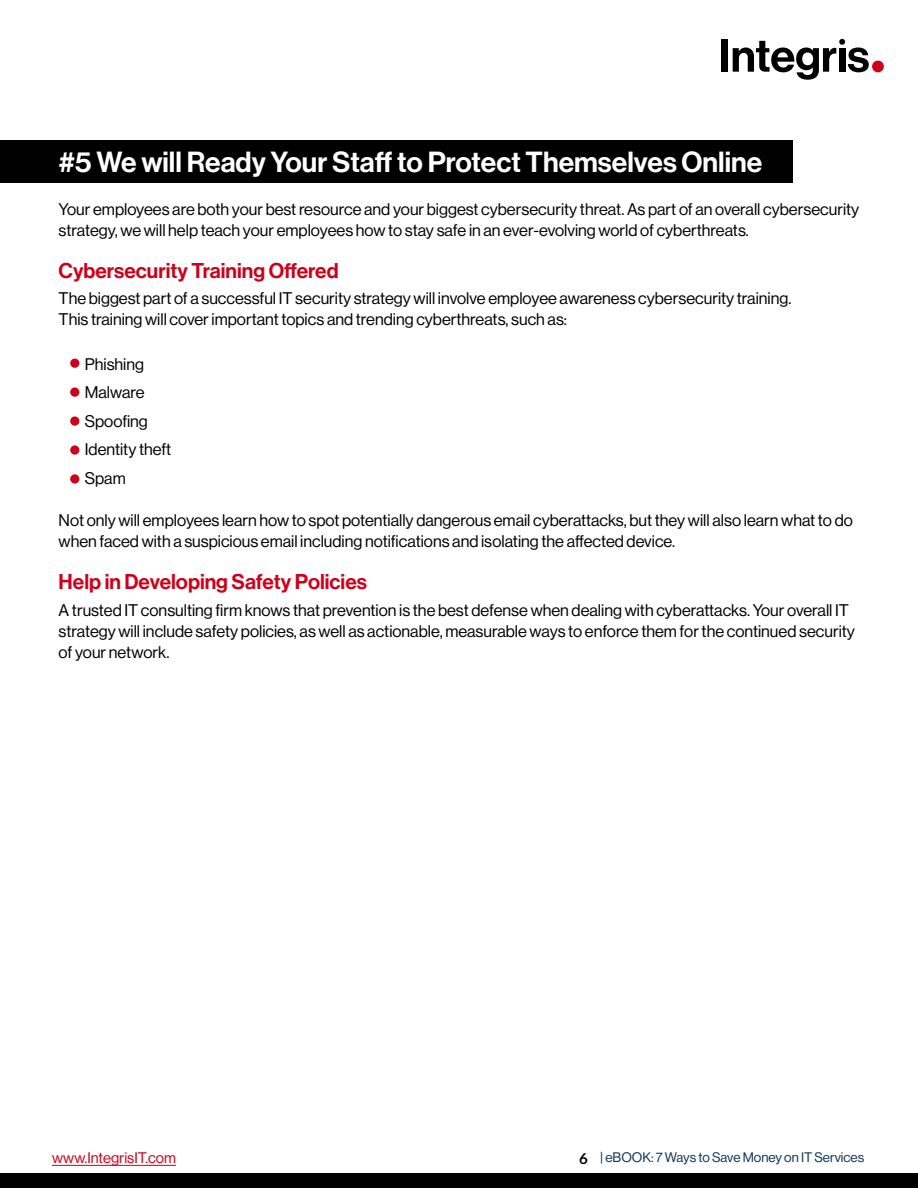
<style>
.page{position:relative;width:918px;height:1188px;background:#fff}
.page>*{position:absolute;margin:0;border:0;box-sizing:border-box;transform-origin:0 0}
.t1{font:28.5px "N Haas Grotesk DS Pro 65 Md";color:#fff}
.t2{font:21px "N Haas Grotesk DS Pro 65 Md";color:#cf001a}
.t3{font:16.5px/21px "N Haas Grotesk DS Pro 55 Rg";color:#000}
.t4{font:15px "N Haas Grotesk DS Pro 55 Rg";color:#cf001a}
.t5{font:13.5px "N Haas Grotesk DS Pro 55 Rg";color:#0c3353}
.s1{font-family:"Lato";font-weight:700;font-size:15px;color:#000}
</style>
<div class="page">
<div style="left:0;top:1173px;width:918px;height:15px;background:#000"></div>
<hr style="left:52px;top:1165px;width:124px;height:1px;background:#cf001a">
<div style="left:721px;top:39px;width:7px;height:33px;background:#000"></div>
<div style="left:872px;top:61px;width:12px;height:11px;background:#cf001a;border-radius:50%"></div>
<svg style="left:733px;top:39px;width:136px;height:41px"></svg>
<div style="left:0;top:141px;width:793px;height:42px;background:#000"></div>
<div style="left:70px;top:359px;width:9px;height:9px;background:#cf001a;border-radius:50%"></div>
<div style="left:70px;top:388px;width:9px;height:9px;background:#cf001a;border-radius:50%"></div>
<div style="left:70px;top:416px;width:9px;height:10px;background:#cf001a;border-radius:50%"></div>
<div style="left:70px;top:445px;width:9px;height:10px;background:#cf001a;border-radius:50%"></div>
<div style="left:70px;top:474px;width:9px;height:10px;background:#cf001a;border-radius:50%"></div>
<h1 class="t1" style="left:59px;top:145px;width:705px">#5 We will Ready Your Staff to Protect Themselves Online</h1>
<p class="t3" style="left:59px;top:199px;width:802px">Your employees are both your best resource and your biggest cybersecurity threat. As part of an overall cybersecurity strategy, we will help teach your employees how to stay safe in an ever-evolving world of cyberthreats.</p>
<p class="t2" style="left:59px;top:259px;width:281px">Cybersecurity Training Offered</p>
<p class="t3" style="left:59px;top:288px;width:734px">The biggest part of a successful IT security strategy will involve employee awareness cybersecurity training.<br>This training will cover important topics and trending cyberthreats, such as:</p>
<p class="t3" style="left:85px;top:350px;width:88px;line-height:28.5px">Phishing<br>Malware<br>Spoofing<br>Identity theft<br>Spam</p>
<p class="t3" style="left:59px;top:509px;width:796px">Not only will employees learn how to spot potentially dangerous email cyberattacks, but they will also learn what to do when faced with a suspicious email including notifications and isolating the affected device.</p>
<p class="t2" style="left:59px;top:569px;width:310px">Help in Developing Safety Policies</p>
<p class="t3" style="left:59px;top:600px;width:798px">A trusted IT consulting firm knows that prevention is the best defense when dealing with cyberattacks. Your overall IT strategy will include safety policies, as well as actionable, measurable ways to enforce them for the continued security of your network.</p>
<p class="t4" style="left:52px;top:1150px;width:125px">www.IntegrisIT.com</p>
<p class="t5" style="left:579px;top:1150px;width:286px"><span class="s1">6</span> | eBOOK: 7 Ways to Save Money on IT Services</p>
</div>
